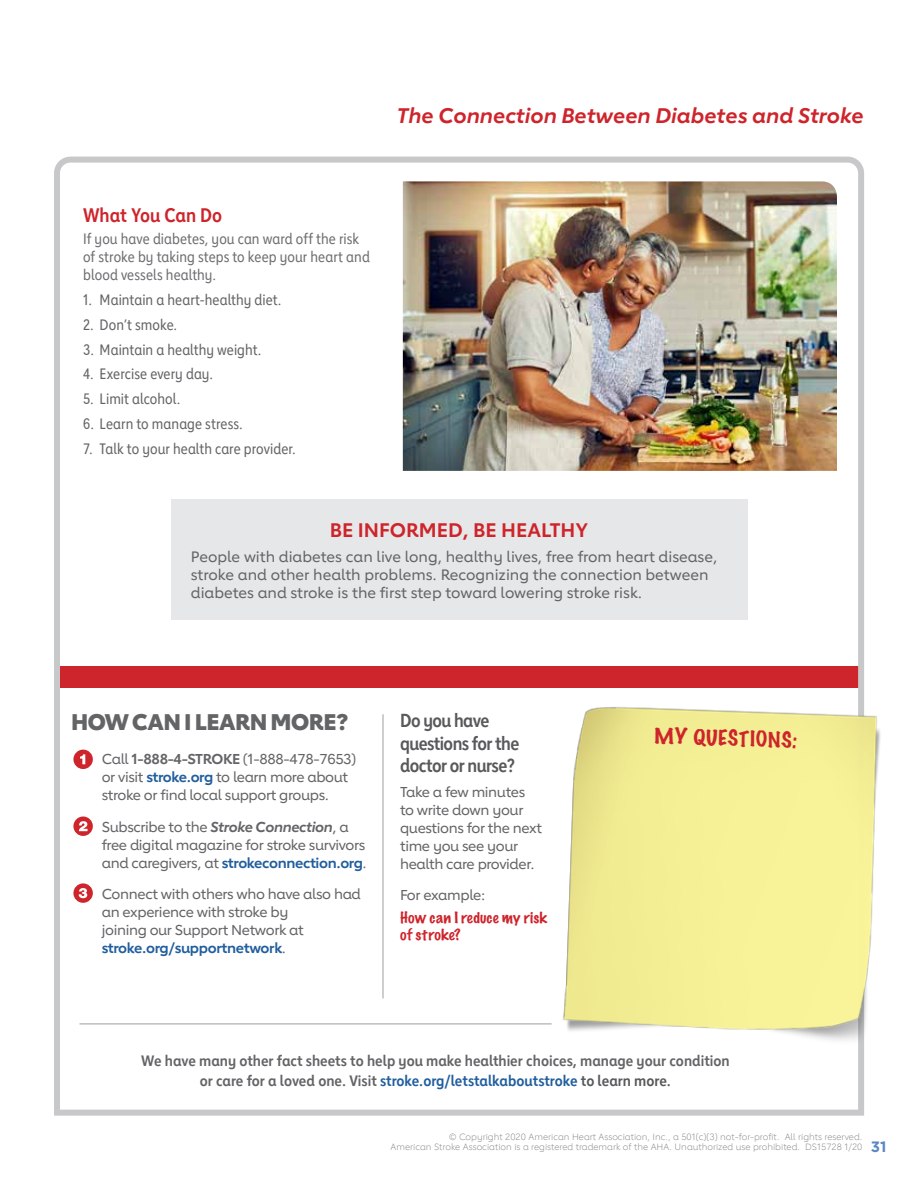
<style>
.page{position:relative;width:918px;height:1188px;background:#fff}
.page>*{position:absolute;margin:0;border:0;box-sizing:border-box;transform-origin:0 0}
.t1{font:800 22.5px "Lub Dub";letter-spacing:-.025em;color:#636466}
.t2{font:italic 700 21px "Lub Dub";color:#ce242b}
.t3{font:700 19.5px "Lub Dub";color:#ce242b}
.t4{font:700 19.5px "Lub Dub Condensed";color:#ce242b}
.t5{font:100 19.5px "Marker Felt";color:#ce242b;scale:1.1 1}
.t6{font:700 18.75px/22.5px "Lub Dub Condensed";letter-spacing:-.03em;color:#58595b}
.t7{font:500 15px/18px "Lub Dub";color:#636466}
.t8{font:15px "Lub Dub Condensed";letter-spacing:.005em;color:#636466}
.t9{font:700 15px/19.5px "Lub Dub Condensed";color:#636466;text-align:center;scale:1.05 1}
.t10{font:15px/18px "Lub Dub Condensed";letter-spacing:.005em;color:#6d6e71}
.t11{font:700 15px "Gotham";color:#5a87c6}
.t12{font:500 14.25px/18px "Lub Dub";letter-spacing:-.025em;color:#636466}
.t13{font:100 14.25px/17.2px "Marker Felt";letter-spacing:.015em;color:#ce242b;scale:1.1 1}
.t14{font:300 9px/10.8px "Lub Dub";color:#808285;text-align:right}
.s1{font-weight:700}
.s2{font-weight:700;color:#215e9e}
.s3{font-weight:700;font-style:italic}
.s4{color:#215e9e}
.s5{color:#58595b}
</style>
<div class="page">
<img style="left:54px;top:156px;width:810px;height:960px">
<img style="left:552px;top:685px;width:329px;height:378px">
<h2 class="t2" style="left:397px;top:103px;width:468px">The Connection Between Diabetes and Stroke</h2>
<h3 class="t4" style="left:83px;top:203px;width:141px">What You Can Do</h3>
<p class="t10" style="left:83px;top:230px;width:288px">If you have diabetes, you can ward off the risk of stroke by taking steps to keep your heart and blood vessels healthy.</p>
<p class="t8" style="left:83px;top:291px;width:200px">1. Maintain a heart-healthy diet.</p>
<p class="t8" style="left:83px;top:316px;width:96px">2. Don’t smoke.</p>
<p class="t8" style="left:83px;top:340px;width:180px">3. Maintain a healthy weight.</p>
<p class="t8" style="left:83px;top:365px;width:132px">4. Exercise every day.</p>
<p class="t8" style="left:83px;top:390px;width:99px">5. Limit alcohol.</p>
<p class="t8" style="left:83px;top:415px;width:161px">6. Learn to manage stress.</p>
<p class="t8" style="left:83px;top:439px;width:214px">7. Talk to your health care provider.</p>
<h3 class="t3" style="left:330px;top:518px;width:260px">BE INFORMED, BE HEALTHY</h3>
<p class="t7" style="left:191px;top:547px;width:528px">People with diabetes can live long, healthy lives, free from heart disease, stroke and other health problems. Recognizing the connection between diabetes and stroke is the first step toward lowering stroke risk.</p>
<h1 class="t1" style="left:71px;top:708px;width:279px">HOW CAN I LEARN MORE?</h1>
<p class="t12" style="left:102px;top:750px;width:256px">Call <span class="s1">1-888-4-STROKE</span> (1-888-478-7653) or visit <span class="s2">stroke.org</span> to learn more about stroke or find local support groups.</p>
<p class="t12" style="left:102px;top:817px;width:267px">Subscribe to the <span class="s3">Stroke Connection</span>, a free digital magazine for stroke survivors and caregivers, at <span class="s2">strokeconnection.org</span>.</p>
<p class="t12" style="left:102px;top:885px;width:261px">Connect with others who have also had an experience with stroke by<br>joining our Support Network at <span class="s2">stroke.org/supportnetwork</span>.</p>
<h3 class="t6" style="left:400px;top:709px;width:121px">Do you have questions for the doctor or nurse?</h3>
<p class="t12" style="left:400px;top:783px;width:143px">Take a few minutes to write down your questions for the next time you see your health care provider.</p>
<p class="t12" style="left:400px;top:886px;width:87px">For example:</p>
<p class="t13" style="left:400px;top:908px;width:135px">How can I reduce my risk of stroke?</p>
<h3 class="t5" style="left:655px;top:720px;width:132px;rotate:2deg">MY QUESTIONS:</h3>
<p class="t9" style="left:141px;top:1051px;width:562px">We have many other fact sheets to help you make healthier choices, manage your condition or care for a loved one. Visit <span class="s4">stroke.org/letstalkaboutstroke</span> <span class="s5">to learn more.</span></p>
<p class="t14" style="left:391px;top:1131px;width:473px">© Copyright 2020 American Heart Association, Inc., a 501(c)(3) not-for-profit. All rights reserved.<br>American Stroke Association is a registered trademark of the AHA. Unauthorized use prohibited. DS15728 1/20</p>
<p class="t11" style="left:871px;top:1137px;width:17px">31</p>
</div>
